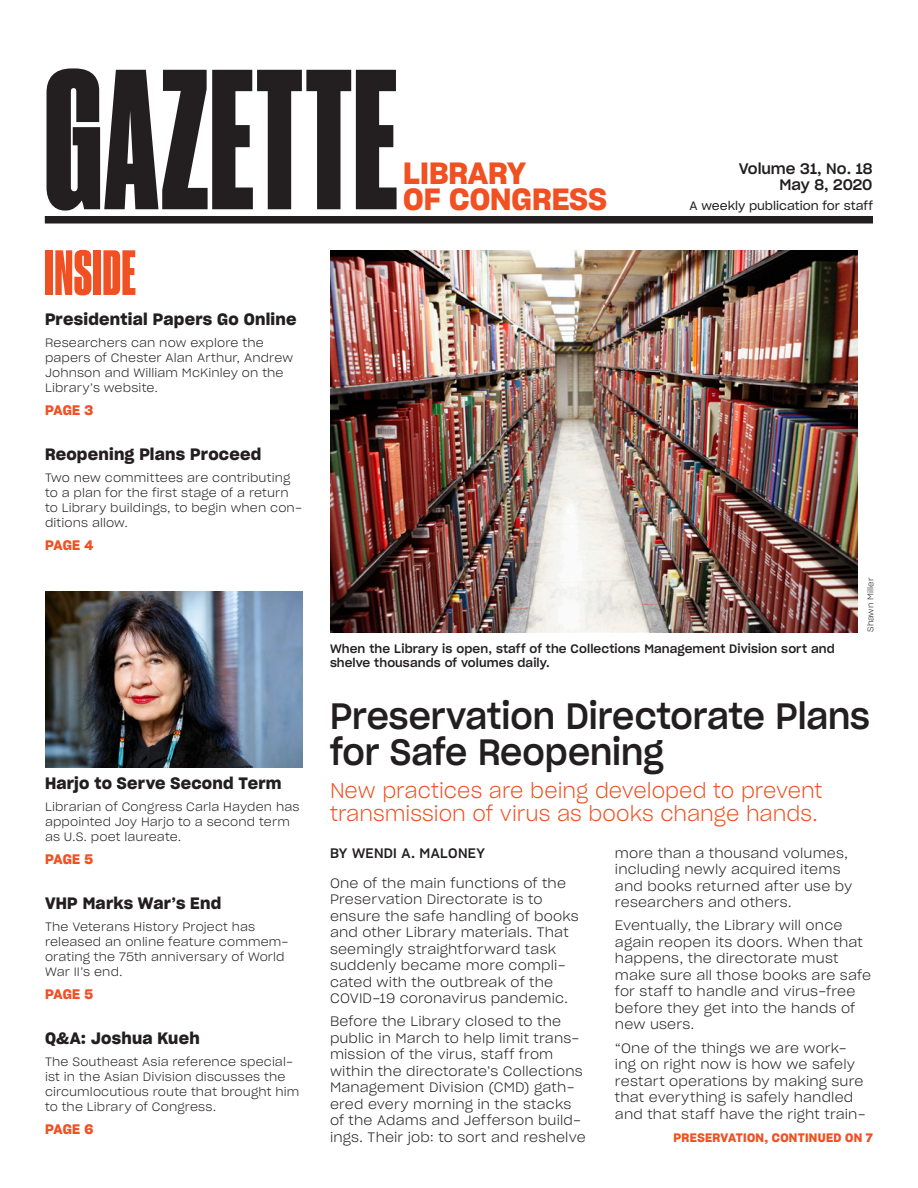
<style>
.page{position:relative;width:918px;height:1188px;background:#fff}
.page>*{position:absolute;margin:0;border:0;box-sizing:border-box;transform-origin:0 0}
.t1{font:187.5px "Druk Cond Super";letter-spacing:.01em;color:#231f20}
.Inside_large_header{font:60px "Druk Cond Super";letter-spacing:.02em;color:#f05022}
.HEADLINE-_24{font:36px/36px "Sharp Grotesk Medium 20";color:#231f20;scale:.95 1}
.t2{font:30px/25.5px "Sharp Grotesk Sm Bold 20";color:#f05022}
.Teaser{font:21px/23.2px "Sharp Grotesk Light 20";color:#f05022;scale:.95 1}
.Inside_headline{font:16.2px "Sharp Grotesk Sm Bold 20";letter-spacing:.015em;color:#231f20}
.t3{font:15px/16.5px "Sharp Grotesk Medium 20";color:#231f20;text-align:right}
.Text{font:13.5px/16.5px "Sharp Grotesk Light 20";letter-spacing:.01em;color:#231f20}
.Inside_page_numbers{font:13.5px "Sharp Grotesk Sm Bold 20";letter-spacing:.01em;color:#f05022}
.Byline{font:13.5px "Sharp Grotesk Medium 20";letter-spacing:.02em;color:#231f20}
.Inside_text{font:12px/15px "Sharp Grotesk Light 20";letter-spacing:.01em;color:#231f20}
.PHOTO_caption{font:12px/14.7px "Sharp Grotesk Medium 20";letter-spacing:.01em;color:#231f20}
.t4{font:12px "Sharp Grotesk Book 20";color:#231f20}
.Continued_on{font:12px "Sharp Grotesk Sm Bold 20";letter-spacing:.025em;color:#f05022}
.PHOTO_credit_on_side{font:8.25px "Sharp Grotesk Light 20";color:#231f20}
</style>
<div class="page">
<div style="left:45px;top:216px;width:828px;height:8px;background:#231f20"></div>
<img style="left:330px;top:251px;width:528px;height:382px">
<img style="left:45px;top:591px;width:258px;height:176px">
<h1 class="t1" style="left:45px;top:25px;width:355px">GAZETTE</h1>
<h3 class="t2" style="left:403px;top:160px;width:205px">LIBRARY<br>OF CONGRESS</h3>
<p class="Inside_large_header" style="left:45px;top:236px;width:92px">INSIDE</p>
<p class="Inside_headline" style="left:45px;top:306px;width:253px">Presidential Papers Go Online</p>
<p class="Inside_text" style="left:45px;top:335px;width:250px">Researchers can now explore the papers of Chester Alan Arthur, Andrew<br>Johnson and William McKinley on the<br>Library’s website.</p>
<p class="Inside_page_numbers" style="left:45px;top:399px;width:50px">PAGE 3</p>
<p class="Inside_headline" style="left:45px;top:441px;width:218px">Reopening Plans Proceed</p>
<p class="Inside_text" style="left:45px;top:469px;width:259px">Two new committees are contributing to a plan for the first stage of a return to Library buildings, to begin when con&shy;ditions allow.</p>
<p class="Inside_page_numbers" style="left:45px;top:534px;width:50px">PAGE 4</p>
<p class="t3" style="left:739px;top:160px;width:135px">Volume 31, No. 18<br>May 8, 2020</p>
<p class="t4" style="left:689px;top:196px;width:185px">A weekly publication for staff</p>
<p class="PHOTO_credit_on_side" style="left:864px;top:632px;width:56px;rotate:-90deg">Shawn Miller</p>
<p class="Inside_headline" style="left:45px;top:771px;width:238px">Harjo to Serve Second Term</p>
<p class="Inside_text" style="left:45px;top:799px;width:256px">Librarian of Congress Carla Hayden has appointed Joy Harjo to a second term as U.S. poet laureate.</p>
<p class="Inside_page_numbers" style="left:45px;top:849px;width:50px">PAGE 5</p>
<p class="Inside_headline" style="left:45px;top:890px;width:178px">VHP Marks War’s End</p>
<p class="Inside_text" style="left:45px;top:919px;width:245px">The Veterans History Project has released an online feature commem&shy;orating the 75th anniversary of World<br>War II’s end.</p>
<p class="Inside_page_numbers" style="left:45px;top:983px;width:50px">PAGE 5</p>
<p class="Inside_headline" style="left:45px;top:1025px;width:156px">Q&amp;A: Joshua Kueh</p>
<p class="Inside_text" style="left:45px;top:1053px;width:256px">The Southeast Asia reference special&shy;ist in the Asian Division discusses the circumlocutious route that brought him to the Library of Congress.</p>
<p class="Inside_page_numbers" style="left:45px;top:1118px;width:50px">PAGE 6</p>
<p class="PHOTO_caption" style="left:330px;top:640px;width:506px">When the Library is open, staff of the Collections Management Division sort and shelve thousands of volumes daily.</p>
<p class="HEADLINE-_24" style="left:330px;top:697px;width:570px">Preservation Directorate Plans for Safe Reopening</p>
<p class="Teaser" style="left:330px;top:778px;width:520px">New practices are being developed to prevent transmission of virus as books change hands.</p>
<p class="Byline" style="left:330px;top:841px;width:157px">BY WENDI A. MALONEY</p>
<p class="Text" style="left:330px;top:874px;width:250px">One of the main functions of the<br>Preservation Directorate is to ensure the safe handling of books and other Library materials. That seemingly straightforward task suddenly became more compli&shy;cated with the outbreak of the<br>COVID-19 coronavirus pandemic.</p>
<p class="Text" style="left:330px;top:1013px;width:257px">Before the Library closed to the public in March to help limit trans&shy;mission of the virus, staff from within the directorate’s Collections Management Division (CMD) gath&shy;ered every morning in the stacks of the Adams and Jefferson build&shy;ings. Their job: to sort and reshelve</p>
<p class="Text" style="left:615px;top:844px;width:239px">more than a thousand volumes, including newly acquired items and books returned after use by researchers and others.</p>
<p class="Text" style="left:615px;top:917px;width:258px">Eventually, the Library will once again reopen its doors. When that happens, the directorate must make sure all those books are safe for staff to handle and virus-free before they get into the hands of new users.</p>
<p class="Text" style="left:615px;top:1039px;width:252px">“One of the things we are work&shy;ing on right now is how we safely restart operations by making sure that everything is safely handled and that staff have the right train-</p>
<p class="Continued_on" style="left:674px;top:1128px;width:201px">PRESERVATION, CONTINUED ON 7</p>
</div>
